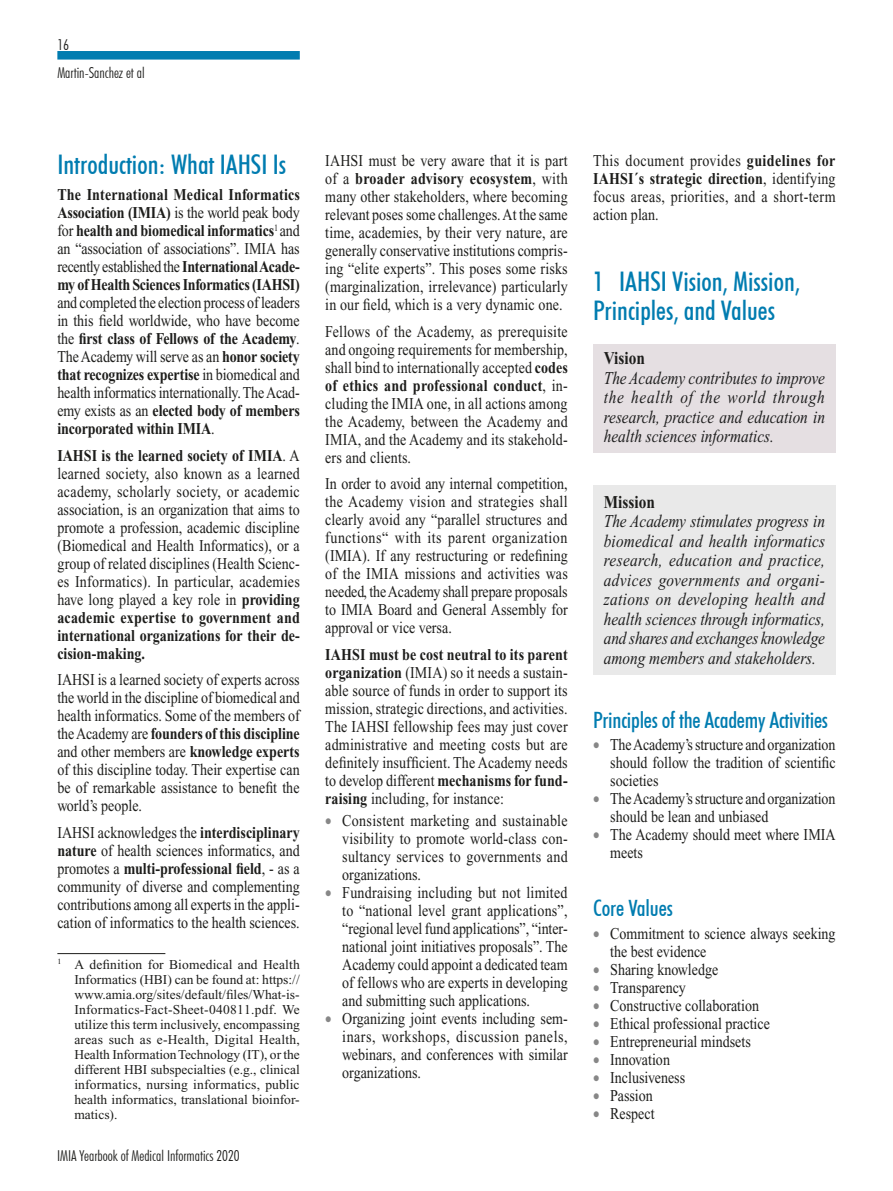
<style>
.page{position:relative;width:893px;height:1191px;background:#fff}
.page>*{position:absolute;margin:0;border:0;box-sizing:border-box;transform-origin:0 0}
.t1{font:500 condensed 27px/28.5px "Futura BT";color:#007cb0}
.t2{font:500 condensed 22.5px "Futura BT";letter-spacing:-.01em;color:#007cb0}
.t3{font:italic 18px/19.5px "Times";color:#1d1d1d;text-align:justify;scale:.85 1}
.t4{font:700 18px "Times";color:#1d1d1b;scale:.85 1}
.t5{font:16.5px/18px "Times";color:#1d1d1b;text-align:justify;scale:.85 1}
.t6{font:700 16.5px/18px "Times";letter-spacing:-.015em;color:#1d1d1b;text-align:justify;scale:.85 1}
.t7{font:300 condensed 15px "Futura BT";color:#1d1d1b}
.t8{font:13.5px/15px "Times";color:#1d1d1b;text-align:justify}
.s1{font-weight:400}
.s2{font-weight:700}
.s3{color:#878787}
</style>
<div class="page">
<div style="left:57px;top:51px;width:243px;height:9px;background:#007cb0"></div>
<div style="left:593px;top:485px;width:243px;height:189px;background:#e9e9e9"></div>
<hr style="left:57px;top:953px;width:108px;height:1px;background:#1d1d1b">
<div style="left:593px;top:344px;width:243px;height:108px;background:#e5dfe2"></div>
<p class="t7" style="left:57px;top:35px;width:13px">16</p>
<p class="t7" style="left:57px;top:63px;width:89px">Martin-Sanchez et al</p>
<h1 class="t1" style="left:57px;top:150px;width:230px">Introduction: What IAHSI Is</h1>
<p class="t6" style="left:57px;top:186px;width:287px">The International Medical Informatics Association (IMIA) <span class="s1">is the world peak body for</span> health and biomedical informatics<sup>1</sup> <span class="s1">and an “association of associations”. IMIA has recently established the</span> International Acade&shy;my of Health Sciences Informatics (IAHSI)</p>
<p class="t5" style="left:57px;top:294px;width:287px">and completed the election process of leaders in this field worldwide, who have become the <span class="s2">first class of Fellows of the Academy</span>.<br>The Academy will serve as an <span class="s2">honor society that recognizes expertise</span> in biomedical and health informatics internationally. The Acad&shy;emy exists as an <span class="s2">elected body of members incorporated within IMIA</span>.</p>
<p class="t5" style="left:57px;top:446px;width:287px"><span class="s2">IAHSI is the learned society of IMIA</span>. A learned society, also known as a learned academy, scholarly society, or academic association, is an organization that aims to promote a profession, academic discipline (Biomedical and Health Informatics), or a group of related disciplines (Health Scienc&shy;es Informatics). In particular, academies have long played a key role in <span class="s2">providing academic expertise to government and international organizations for their de&shy;cision-making.</span></p>
<p class="t5" style="left:57px;top:671px;width:287px">IAHSI is a learned society of experts across the world in the discipline of biomedical and health informatics. Some of the members of the Academy are <span class="s2">founders of this discipline </span>and other members are <span class="s2">knowledge experts </span>of this discipline today. Their expertise can be of remarkable assistance to benefit the world’s people.</p>
<p class="t5" style="left:57px;top:823px;width:287px">IAHSI acknowledges the <span class="s2">interdisciplinary nature</span> of health sciences informatics, and promotes a <span class="s2">multi-professional field</span>, - as a community of diverse and complementing contributions among all experts in the appli&shy;cation of informatics to the health sciences.</p>
<p class="t8" style="left:74px;top:956px;width:227px;text-indent:-17px"><sup>1</sup> A definition for Biomedical and Health Informatics (HBI) can be found at: https:// www.amia.org/sites/default/files/What-is-Informatics-Fact-Sheet-040811.pdf. We utilize this term inclusively, encompassing areas such as e-Health, Digital Health, Health Information Technology (IT), or the different HBI subspecialties (e.g., clinical informatics, nursing informatics, public health informatics, translational bioinfor&shy;matics).</p>
<p class="t7" style="left:57px;top:1146px;width:184px">IMIA Yearbook of Medical Informatics 2020</p>
<p class="t5" style="left:325px;top:152px;width:287px">IAHSI must be very aware that it is part of a <span class="s2">broader advisory ecosystem</span>, with many other stakeholders, where becoming relevant poses some challenges. At the same time, academies, by their very nature, are generally conservative institutions compris&shy;ing “elite experts”. This poses some risks (marginalization, irrelevance) particularly in our field, which is a very dynamic one.</p>
<p class="t5" style="left:325px;top:322px;width:287px">Fellows of the Academy, as prerequisite and ongoing requirements for membership, shall bind to internationally accepted <span class="s2">codes of ethics and professional conduct</span>, in&shy;cluding the IMIA one, in all actions among the Academy, between the Academy and IMIA, and the Academy and its stakehold&shy;ers and clients.</p>
<p class="t5" style="left:325px;top:475px;width:287px">In order to avoid any internal competition, the Academy vision and strategies shall clearly avoid any “parallel structures and functions“ with its parent organization (IMIA). If any restructuring or redefining of the IMIA missions and activities was needed, the Academy shall prepare proposals to IMIA Board and General Assembly for approval or vice versa.</p>
<p class="t5" style="left:325px;top:645px;width:287px"><span class="s2">IAHSI must be cost neutral to its parent organization</span> (IMIA) so it needs a sustain&shy;able source of funds in order to support its mission, strategic directions, and activities.<br>The IAHSI fellowship fees may just cover administrative and meeting costs but are definitely insufficient. The Academy needs to develop different <span class="s2">mechanisms for fund&shy;raising</span> including, for instance:</p>
<p class="t5" style="left:342px;top:811px;width:267px;text-indent:-17px"><span class="s3">•</span> Consistent marketing and sustainable visibility to promote world-class con&shy;sultancy services to governments and organizations.</p>
<p class="t5" style="left:342px;top:883px;width:267px;text-indent:-17px"><span class="s3">•</span> Fundraising including but not limited to “national level grant applications”, “regional level fund applications”, “inter&shy;national joint initiatives proposals”. The Academy could appoint a dedicated team of fellows who are experts in developing and submitting such applications.</p>
<p class="t5" style="left:342px;top:1009px;width:267px;text-indent:-17px"><span class="s3">•</span> Organizing joint events including sem&shy;inars, workshops, discussion panels, webinars, and conferences with similar organizations.</p>
<p class="t5" style="left:593px;top:152px;width:287px">This document provides <span class="s2">guidelines for IAHSI´s strategic direction</span>, identifying focus areas, priorities, and a short-term action plan.</p>
<h1 class="t1" style="left:593px;top:267px;width:208px">1 IAHSI Vision, Mission,<br>Principles, and Values</h1>
<p class="t4" style="left:604px;top:348px;width:50px">Vision</p>
<p class="t3" style="left:604px;top:368px;width:262px">The Academy contributes to improve the health of the world through research, practice and education in health sciences informatics.</p>
<p class="t4" style="left:604px;top:491px;width:62px">Mission</p>
<p class="t3" style="left:604px;top:511px;width:262px">The Academy stimulates progress in biomedical and health informatics research, education and practice, advices governments and organi&shy;zations on developing health and health sciences through informatics, and shares and exchanges knowledge among members and stakeholders.</p>
<h2 class="t2" style="left:593px;top:706px;width:236px">Principles of the Academy Activities</h2>
<p class="t5" style="left:610px;top:736px;width:267px;text-indent:-17px"><span class="s3">•</span> The Academy’s structure and organization should follow the tradition of scientific societies</p>
<p class="t5" style="left:610px;top:790px;width:266px;text-indent:-17px"><span class="s3">•</span> The Academy’s structure and organization should be lean and unbiased</p>
<p class="t5" style="left:610px;top:826px;width:267px;text-indent:-17px"><span class="s3">•</span> The Academy should meet where IMIA meets</p>
<h2 class="t2" style="left:593px;top:894px;width:81px">Core Values</h2>
<p class="t5" style="left:610px;top:924px;width:267px;text-indent:-17px"><span class="s3">•</span> Commitment to science always seeking the best evidence</p>
<p class="t5" style="left:593px;top:960px;width:149px"><span class="s3">•</span> Sharing knowledge</p>
<p class="t5" style="left:593px;top:978px;width:110px"><span class="s3">•</span> Transparency</p>
<p class="t5" style="left:593px;top:996px;width:197px"><span class="s3">•</span> Constructive collaboration</p>
<p class="t5" style="left:593px;top:1014px;width:209px"><span class="s3">•</span> Ethical professional practice</p>
<p class="t5" style="left:593px;top:1032px;width:187px"><span class="s3">•</span> Entrepreneurial mindsets</p>
<p class="t5" style="left:593px;top:1050px;width:92px"><span class="s3">•</span> Innovation</p>
<p class="t5" style="left:593px;top:1068px;width:110px"><span class="s3">•</span> Inclusiveness</p>
<p class="t5" style="left:593px;top:1086px;width:72px"><span class="s3">•</span> Passion</p>
<p class="t5" style="left:593px;top:1104px;width:74px"><span class="s3">•</span> Respect</p>
</div>
